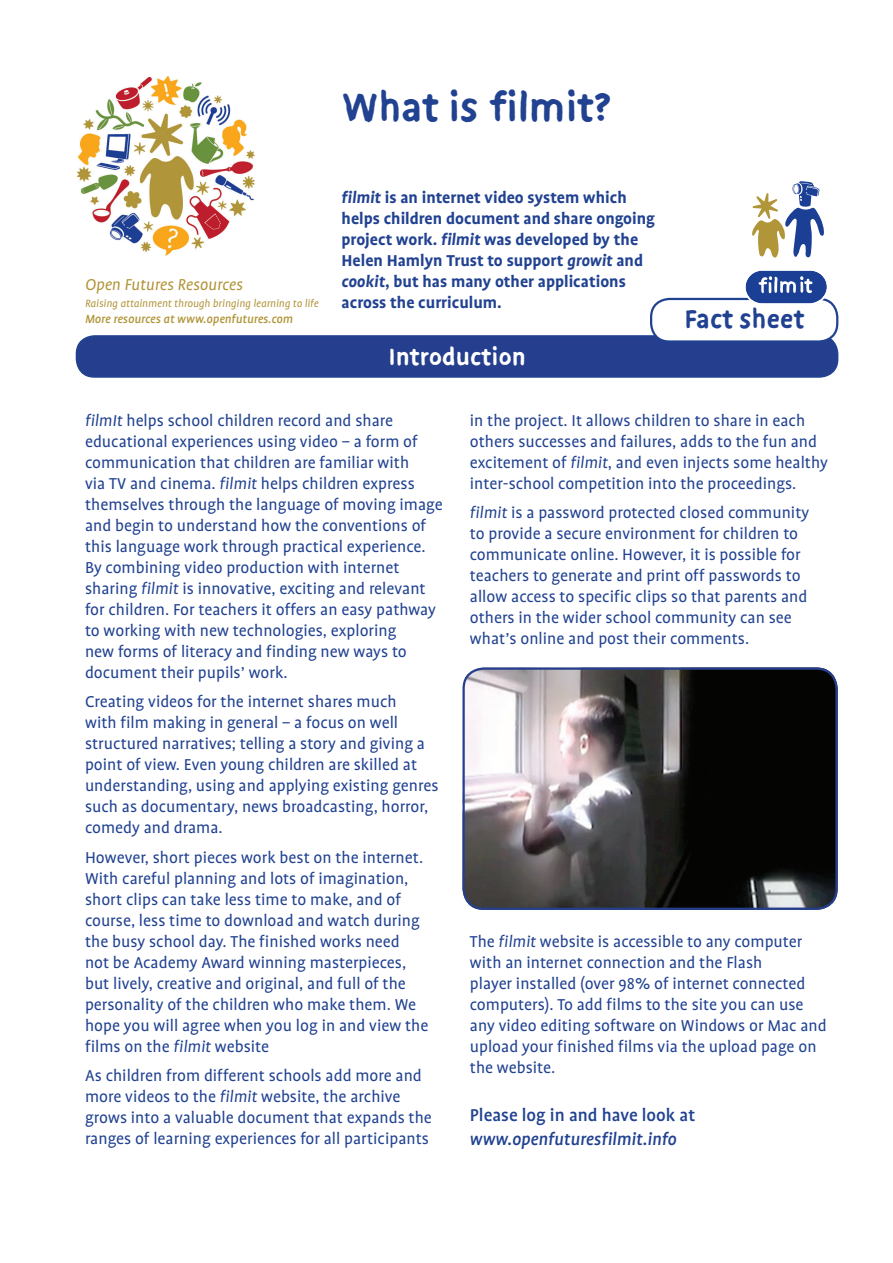
<style>
.page{position:relative;width:893px;height:1263px;background:#fff}
.page>*{position:absolute;margin:0;border:0;box-sizing:border-box;transform-origin:0 0}
.mainheading{font:700 45px "Duper";color:#214291}
.Heading_03{font:700 29.55px "Duper";color:#214291}
.Heading{font:700 27px "Duper";color:#fff}
.main_text{font:italic 500 19.5px/24px "Profile";color:#214291}
.main_text-2{font:18px/21px "Profile";color:#214291}
.letter_style{font:700 18px/21px "Profile";color:#214291}
.headings_in_text{font:italic 18px "Profile";color:#b19539}
.headings_in_text-2{font:italic 500 13.5px "Profile";color:#b19539}
.headings_in_text-3{font:italic 12px "Profile";color:#b19539}
.s1{font-style:italic}
.s2{font-style:normal}
</style>
<div class="page">
<img style="left:465px;top:670px;width:373px;height:240px">
<div style="left:462px;top:667px;width:376px;height:243px;border:2px solid #253f8e;border-radius:20px"></div>
<div style="left:76px;top:336px;width:762px;height:41px;background:#253f8e;border-radius:18px"></div>
<div style="left:76px;top:335px;width:762px;height:43px;border:2px solid #214291;border-radius:18px"></div>
<svg style="left:752px;top:181px;width:72px;height:77px"></svg>
<div style="left:651px;top:299px;width:186px;height:42px;background:#fff;border-radius:18px"></div>
<div style="left:650px;top:298px;width:188px;height:45px;border:2px solid #214291;border-radius:18px"></div>
<svg style="left:744px;top:270px;width:84px;height:34px"></svg>
<img style="left:78px;top:76px;width:176px;height:180px">
<p class="mainheading" style="left:342px;top:82px;width:269px">What is filmit?</p>
<p class="letter_style" style="left:342px;top:186px;width:315px"><span class="s1">filmit</span> is an internet video system which helps children document and share ongoing project work. <span class="s1">filmit</span> was developed by the Helen Hamlyn Trust to support <span class="s1">growit</span> and <span class="s1">cookit</span>, but has many other applications across the curriculum.</p>
<p class="headings_in_text" style="left:85px;top:275px;width:159px">Open Futures Resources</p>
<p class="headings_in_text-3" style="left:85px;top:297px;width:235px">Raising attainment through bringing learning to life</p>
<p class="headings_in_text-2" style="left:85px;top:312px;width:210px">More resources at www.openfutures.com</p>
<p class="Heading_03" style="left:684px;top:302px;width:122px">Fact sheet</p>
<p class="Heading" style="left:388px;top:341px;width:139px">Introduction</p>
<p class="main_text-2" style="left:85px;top:410px;width:359px"><span class="s1">filmIt</span> helps school children record and share educational experiences using video – a form of communication that children are familiar with<br>via TV and cinema. <span class="s1">filmit</span> helps children express themselves through the language of moving image and begin to understand how the conventions of this language work through practical experience.<br>By combining video production with internet sharing <span class="s1">filmit</span> is innovative, exciting and relevant for children. For teachers it offers an easy pathway to working with new technologies, exploring<br>new forms of literacy and finding new ways to document their pupils’ work.</p>
<p class="main_text-2" style="left:85px;top:691px;width:355px">Creating videos for the internet shares much<br>with film making in general – a focus on well structured narratives; telling a story and giving a point of view. Even young children are skilled at understanding, using and applying existing genres such as documentary, news broadcasting, horror, comedy and drama.</p>
<p class="main_text-2" style="left:85px;top:847px;width:345px">However, short pieces work best on the internet.<br>With careful planning and lots of imagination, short clips can take less time to make, and of course, less time to download and watch during the busy school day. The finished works need not be Academy Award winning masterpieces, but lively, creative and original, and full of the personality of the children who make them. We hope you will agree when you log in and view the films on the <span class="s1">filmit</span> website</p>
<p class="main_text-2" style="left:85px;top:1065px;width:348px">As children from different schools add more and more videos to the <span class="s1">filmit</span> website, the archive grows into a valuable document that expands the ranges of learning experiences for all participants</p>
<p class="main_text-2" style="left:470px;top:410px;width:360px">in the project. It allows children to share in each others successes and failures, adds to the fun and excitement of <span class="s1">filmit</span>, and even injects some healthy inter-school competition into the proceedings.</p>
<p class="main_text-2" style="left:470px;top:502px;width:341px"><span class="s1">filmit</span> is a password protected closed community to provide a secure environment for children to communicate online. However, it is possible for teachers to generate and print off passwords to allow access to specific clips so that parents and others in the wider school community can see what’s online and post their comments.</p>
<p class="main_text-2" style="left:470px;top:931px;width:358px">The <span class="s1">filmit</span> website is accessible to any computer with an internet connection and the Flash<br>player installed (over 98% of internet connected computers). To add films to the site you can use any video editing software on Windows or Mac and upload your finished films via the upload page on the website.</p>
<p class="main_text" style="left:470px;top:1103px;width:227px"><span class="s2">Please log in and have look at </span>www.openfuturesfilmit.info</p>
</div>
